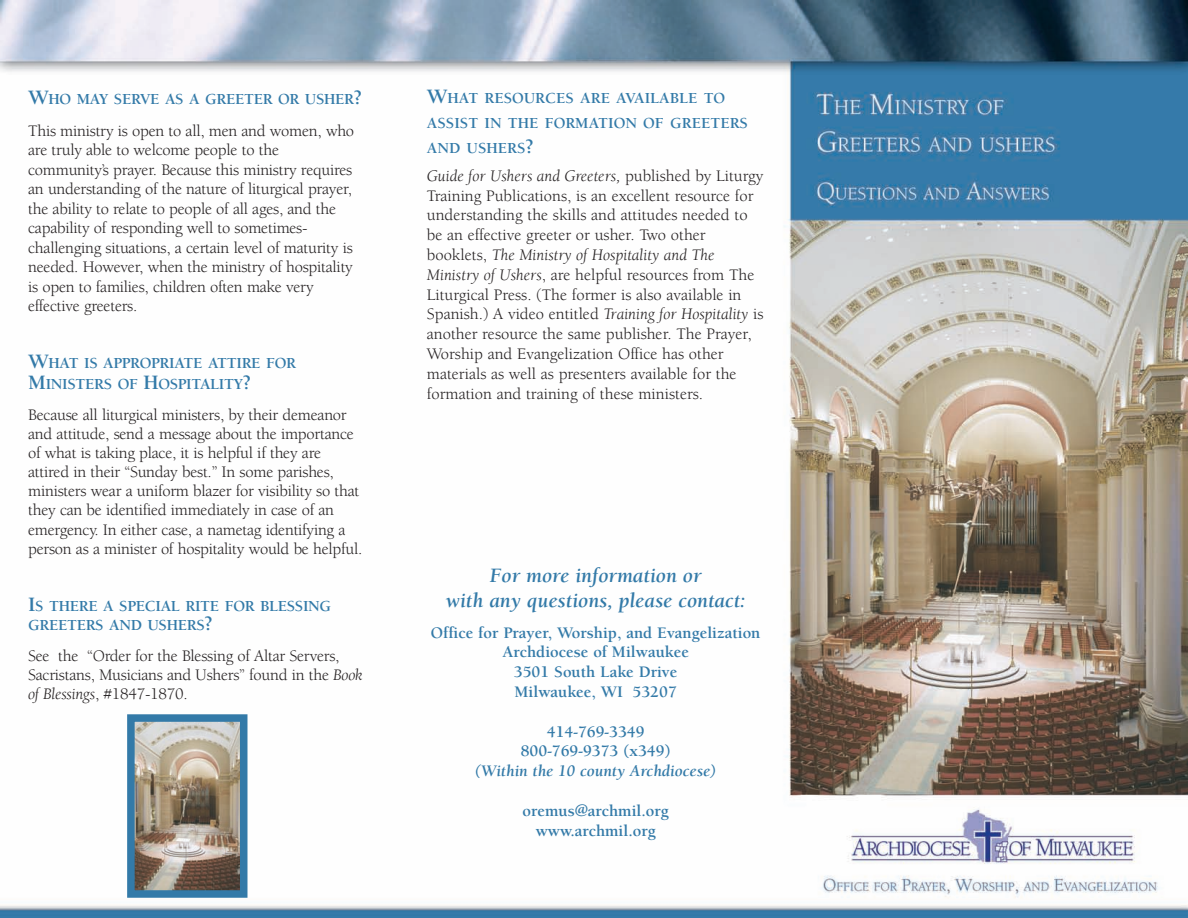
<style>
.page{position:relative;width:1188px;height:918px;background:#fff}
.page>*{position:absolute;margin:0;border:0;box-sizing:border-box;transform-origin:0 0}
.t1{font:italic 700 21px/25.2px "Berkeley";color:#337aa8;text-align:center}
.t2{font:16.5px/19.8px "Berkeley";letter-spacing:-.015em;color:#231f20}
.t3{font:700 16.5px/19.8px "Berkeley";color:#337aa8;text-align:center}
.t4{font:italic 700 16.5px "Berkeley";color:#337aa8}
.t5{font:700 15.75px/21px "Berkeley";letter-spacing:-.02em;color:#337aa8}
.t6{font:700 15.75px/25.2px "Berkeley";color:#337aa8}
.s1{font-size:21px}
.s2{font-style:italic}
</style>
<div class="page">
<img style="left:0;top:0;width:1188px;height:918px">
<img style="left:136px;top:723px;width:102px;height:166px">
<div style="left:127px;top:714px;width:120px;height:184px;border:8px solid #337aa8"></div>
<p class="t5" style="left:28px;top:90px;width:336px"><span class="s1">W</span>HO MAY SERVE AS A GREETER OR USHER<span class="s1">?</span></p>
<p class="t2" style="left:28px;top:122px;width:328px">This ministry is open to all, men and women, who are truly able to welcome people to the community’s prayer. Because this ministry requires an understanding of the nature of liturgical prayer, the ability to relate to people of all ages, and the capability of responding well to sometimes&shy;challenging situations, a certain level of maturity is needed. However, when the ministry of hospitality is open to families, children often make very effective greeters.</p>
<p class="t5" style="left:28px;top:354px;width:269px"><span class="s1">W</span>HAT IS APPROPRIATE ATTIRE FOR<br><span class="s1">M</span>INISTERS OF <span class="s1">H</span>OSPITALITY<span class="s1">?</span></p>
<p class="t2" style="left:28px;top:407px;width:336px;line-height:19px">Because all liturgical ministers, by their demeanor and attitude, send a message about the importance of what is taking place, it is helpful if they are attired in their “Sunday best.” In some parishes, ministers wear a uniform blazer for visibility so that they can be identified immediately in case of an emergency. In either case, a nametag identifying a person as a minister of hospitality would be helpful.</p>
<p class="t5" style="left:28px;top:598px;width:305px;line-height:19px"><span class="s1">I</span>S THERE A SPECIAL RITE FOR BLESSING<br>GREETERS AND USHERS<span class="s1">?</span></p>
<p class="t2" style="left:28px;top:648px;width:336px;line-height:19px">See the “Order for the Blessing of Altar Servers,<br>Sacristans, Musicians and Ushers” found in the <span class="s2">Book of Blessings</span>, #1847-1870.</p>
<p class="t6" style="left:427px;top:86px;width:323px"><span class="s1">W</span>HAT RESOURCES ARE AVAILABLE TO<br>ASSIST IN THE FORMATION OF GREETERS<br>AND USHERS<span class="s1">?</span></p>
<p class="t2" style="left:427px;top:167px;width:338px"><span class="s2">Guide for Ushers and Greeters,</span> published by Liturgy Training Publications, is an excellent resource for understanding the skills and attitudes needed to be an effective greeter or usher. Two other booklets, <span class="s2">The Ministry of Hospitality and The Ministry of Ushers</span>, are helpful resources from The Liturgical Press. (The former is also available in Spanish.) A video entitled <span class="s2">Training for Hospitality</span> is another resource the same publisher. The Prayer, Worship and Evangelization Office has other materials as well as presenters available for the formation and training of these ministers.</p>
<p class="t1" style="left:446px;top:564px;width:301px">For more information or<br>with any questions, please contact:</p>
<p class="t3" style="left:431px;top:624px;width:331px">Office for Prayer, Worship, and Evangelization<br>Archdiocese of Milwaukee<br>3501 South Lake Drive<br>Milwaukee, WI 53207</p>
<p class="t3" style="left:521px;top:723px;width:151px">414-769-3349<br>800-769-9373 (x349)</p>
<p class="t4" style="left:475px;top:765px;width:243px">(Within the 10 county Archdiocese)</p>
<p class="t3" style="left:523px;top:802px;width:148px">oremus@archmil.org www.archmil.org</p>
</div>
